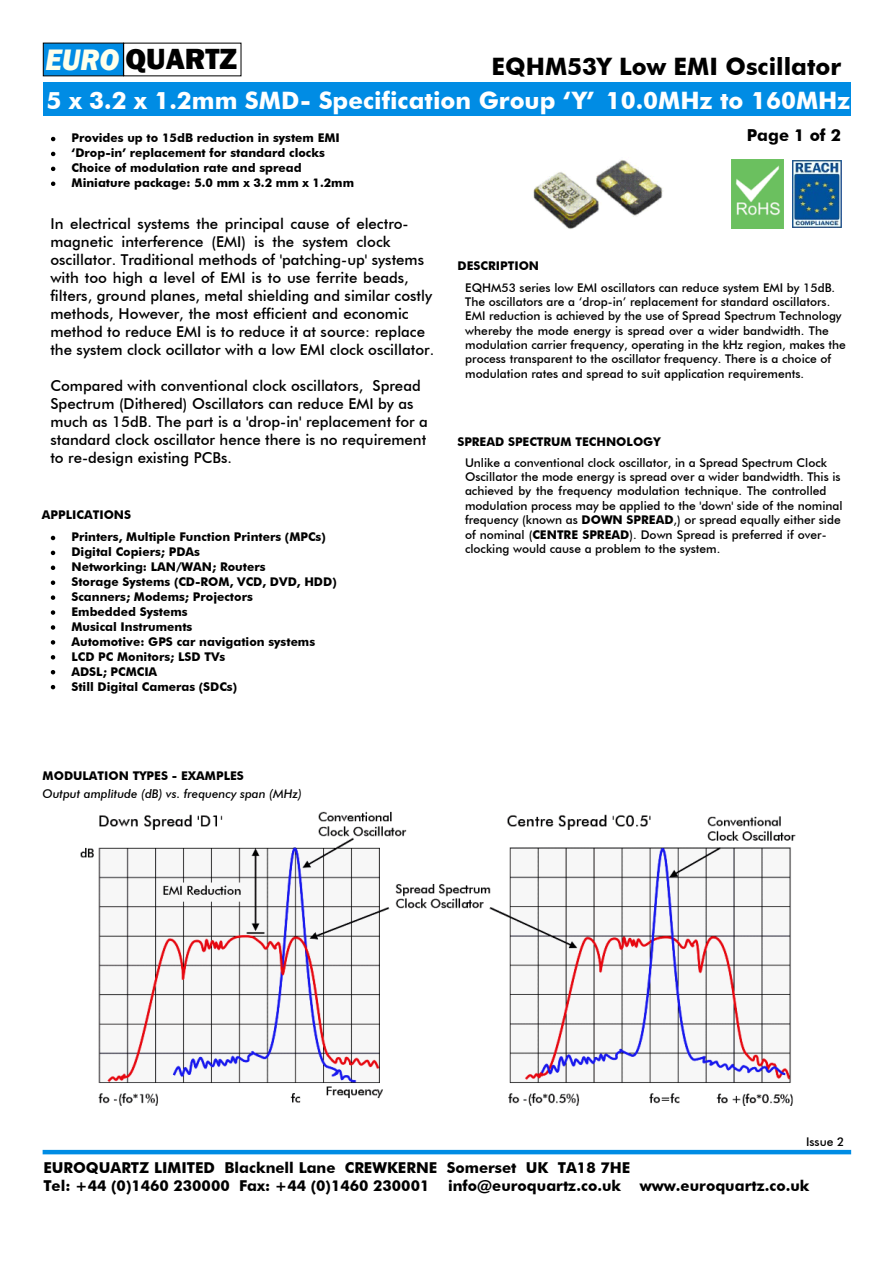
<style>
.page{position:relative;width:893px;height:1263px;background:#fff}
.page>*{position:absolute;margin:0;border:0;box-sizing:border-box;transform-origin:0 0}
.t1{font:800 30px "Franklin Gothic";color:#000}
.t2{font:700 24px "Futura BT";color:#fff}
.t3{font:700 24px "Futura BT";color:#000}
.t4{font:700 16.5px "Futura BT";color:#000}
.t5{font:500 15px/18px "Futura BT";color:#000}
.t6{font:700 15px/18px "Futura BT";color:#000}
.t7{font:500 12px/14.4px "Futura BT";color:#000}
.t8{font:700 12px/14.9px "Futura BT";color:#000}
.t9{font:italic 500 12px "Futura BT";color:#000}
.s1{font-style:italic;font-size:30.45px;color:#ffffeb}
.s2{font-weight:700}
</style>
<div class="page">
<hr style="left:43px;top:1150px;width:808px;height:4px;background:#008ce4">
<div style="left:43px;top:43px;width:81px;height:33px;background:#008ce4"></div>
<div style="left:43px;top:82px;width:807px;height:34px;background:#008ce4"></div>
<svg style="left:51px;top:137px;width:4px;height:4px"></svg>
<svg style="left:51px;top:152px;width:4px;height:4px"></svg>
<svg style="left:51px;top:167px;width:4px;height:4px"></svg>
<svg style="left:51px;top:182px;width:4px;height:4px"></svg>
<svg style="left:51px;top:536px;width:4px;height:4px"></svg>
<svg style="left:51px;top:551px;width:4px;height:4px"></svg>
<svg style="left:51px;top:566px;width:4px;height:4px"></svg>
<svg style="left:51px;top:580px;width:4px;height:5px"></svg>
<svg style="left:51px;top:595px;width:4px;height:5px"></svg>
<svg style="left:51px;top:610px;width:4px;height:5px"></svg>
<svg style="left:51px;top:625px;width:4px;height:5px"></svg>
<svg style="left:51px;top:640px;width:4px;height:5px"></svg>
<svg style="left:51px;top:655px;width:4px;height:4px"></svg>
<svg style="left:51px;top:670px;width:4px;height:4px"></svg>
<svg style="left:51px;top:685px;width:4px;height:4px"></svg>
<img style="left:81px;top:811px;width:715px;height:294px">
<img style="left:533px;top:160px;width:130px;height:69px">
<img style="left:732px;top:160px;width:51px;height:68px">
<img style="left:793px;top:161px;width:48px;height:66px">
<h1 class="t1" style="left:45px;top:48px;width:193px"><span class="s1">EURO</span> QUARTZ</h1>
<h2 class="t3" style="left:492px;top:57px;width:351px">EQHM53Y Low EMI Oscillator</h2>
<h2 class="t2" style="left:47px;top:90px;width:805px">5 x 3.2 x 1.2mm SMD- Specification Group ‘Y’ 10.0MHz to 160MHz</h2>
<p class="t8" style="left:72px;top:132px;width:284px">Provides up to 15dB reduction in system EMI ‘Drop-in’ replacement for standard clocks Choice of modulation rate and spread Miniature package: 5.0 mm x 3.2 mm x 1.2mm</p>
<h3 class="t4" style="left:747px;top:129px;width:96px">Page 1 of 2</h3>
<p class="t5" style="left:50px;top:216px;width:385px">In electrical systems the principal cause of electro&shy;magnetic interference (EMI) is the system clock oscillator. Traditional methods of 'patching-up' systems with too high a level of EMI is to use ferrite beads, filters, ground planes, metal shielding and similar costly methods, However, the most efficient and economic method to reduce EMI is to reduce it at source: replace the system clock ocillator with a low EMI clock oscillator.</p>
<p class="t5" style="left:50px;top:378px;width:379px">Compared with conventional clock oscillators, Spread Spectrum (Dithered) Oscillators can reduce EMI by as much as 15dB. The part is a 'drop-in' replacement for a standard clock oscillator hence there is no requirement to re-design existing PCBs.</p>
<p class="t8" style="left:42px;top:508px;width:91px">APPLICATIONS</p>
<p class="t8" style="left:71px;top:531px;width:267px">Printers, Multiple Function Printers (MPCs)<br>Digital Copiers; PDAs<br>Networking: LAN/WAN; Routers<br>Storage Systems (CD-ROM, VCD, DVD, HDD)<br>Scanners; Modems; Projectors<br>Embedded Systems<br>Musical Instruments<br>Automotive: GPS car navigation systems<br>LCD PC Monitors; LSD TVs<br>ADSL; PCMCIA<br>Still Digital Cameras (SDCs)</p>
<p class="t8" style="left:458px;top:259px;width:83px">DESCRIPTION</p>
<p class="t7" style="left:465px;top:281px;width:382px">EQHM53 series low EMI oscillators can reduce system EMI by 15dB.<br>The oscillators are a ‘drop-in’ replacement for standard oscillators.<br>EMI reduction is achieved by the use of Spread Spectrum Technology whereby the mode energy is spread over a wider bandwidth. The modulation carrier frequency, operating in the kHz region, makes the process transparent to the oscillator frequency. There is a choice of modulation rates and spread to suit application requirements.</p>
<p class="t8" style="left:457px;top:435px;width:205px">SPREAD SPECTRUM TECHNOLOGY</p>
<p class="t7" style="left:465px;top:456px;width:379px">Unlike a conventional clock oscillator, in a Spread Spectrum Clock Oscillator the mode energy is spread over a wider bandwidth. This is achieved by the frequency modulation technique. The controlled modulation process may be applied to the 'down' side of the nominal frequency (known as <span class="s2">DOWN SPREAD</span>,) or spread equally either side of nominal (<span class="s2">CENTRE SPREAD</span>). Down Spread is preferred if over&shy;clocking would cause a problem to the system.</p>
<p class="t8" style="left:43px;top:769px;width:203px">MODULATION TYPES - EXAMPLES</p>
<p class="t9" style="left:43px;top:789px;width:261px">Output amplitude (dB) vs. frequency span (MHz)</p>
<p class="t7" style="left:806px;top:1136px;width:40px">Issue 2</p>
<p class="t6" style="left:43px;top:1160px;width:768px">EUROQUARTZ LIMITED Blacknell Lane CREWKERNE Somerset UK TA18 7HE<br>Tel: +44 (0)1460 230000 Fax: +44 (0)1460 230001 info@euroquartz.co.uk www.euroquartz.co.uk</p>
</div>
